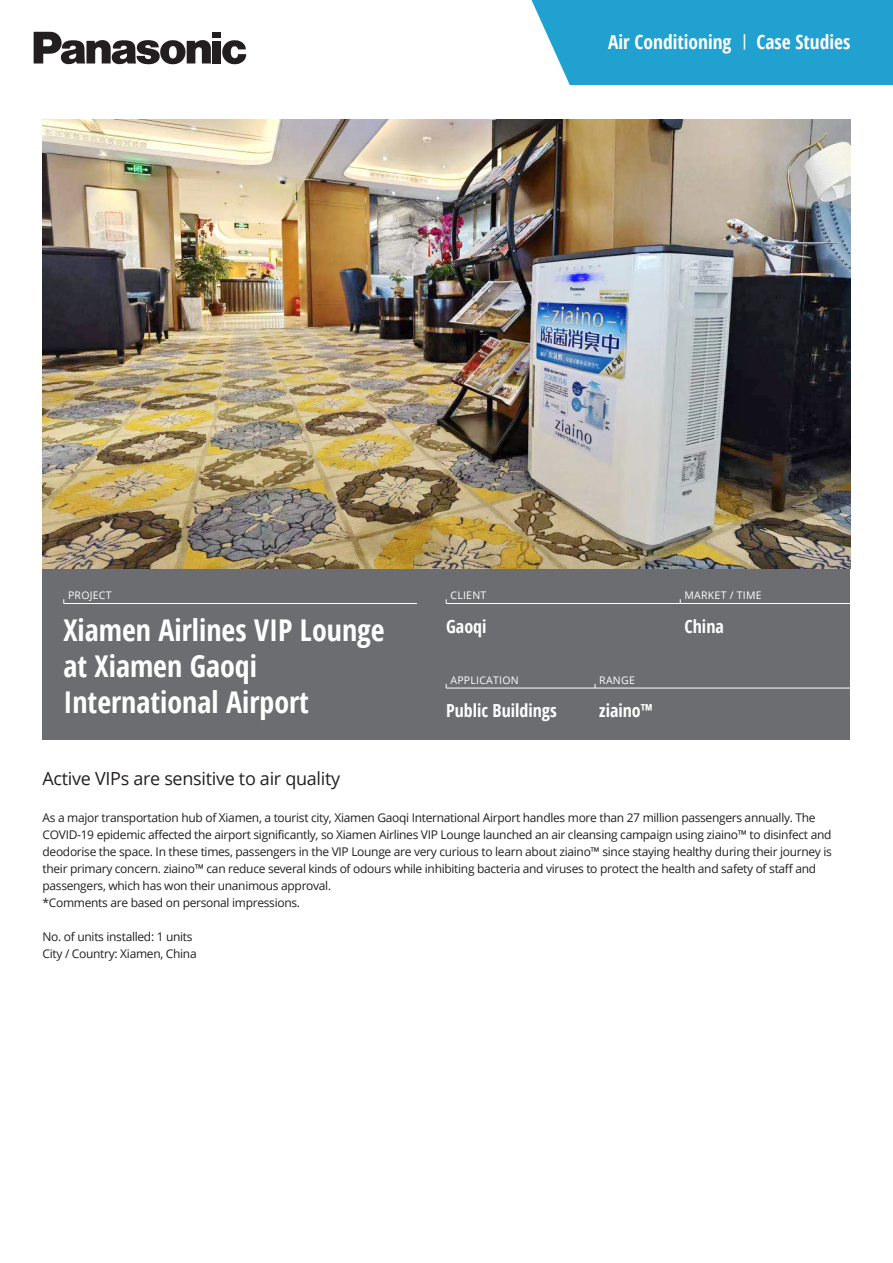
<style>
.page{position:relative;width:893px;height:1263px;background:#fff}
.page>*{position:absolute;margin:0;border:0;box-sizing:border-box;transform-origin:0 0}
.t1{font:700 30px/36px "Open Sans Condensed";color:#fff}
.t2{font:700 condensed 19.5px "Open Sans";color:#fff}
.t3{font:18px "Open Sans";letter-spacing:-.015em;color:#231f20}
.t4{font:700 18px "Open Sans Condensed";color:#fff}
.t5{font:12px/17px "Open Sans";letter-spacing:-.025em;color:#231f20}
.t6{font:10.5px "Open Sans";letter-spacing:.025em;color:#fff}
</style>
<div class="page">
<img style="left:43px;top:119px;width:807px;height:450px">
<div style="left:531px;top:0;width:362px;height:85px;background:#20a1cf"></div>
<svg style="left:222px;top:40px;width:24px;height:24px"></svg>
<div style="left:213px;top:32px;width:8px;height:6px;background:#231f20"></div>
<div style="left:213px;top:41px;width:8px;height:23px;background:#231f20"></div>
<svg style="left:34px;top:32px;width:177px;height:32px"></svg>
<div style="left:43px;top:569px;width:807px;height:170px;background:#6c6d70"></div>
<hr style="left:64px;top:603px;width:353px;height:1px;background:#fff">
<hr style="left:446px;top:603px;width:404px;height:1px;background:#fff">
<hr style="left:446px;top:688px;width:404px;height:1px;background:#fff">
<h2 class="t2" style="left:608px;top:28px;width:244px">Air Conditioning <sup>|</sup> Case Studies</h2>
<p class="t6" style="left:68px;top:588px;width:45px">PROJECT</p>
<p class="t6" style="left:450px;top:588px;width:37px">CLIENT</p>
<h1 class="t1" style="left:63px;top:611px;width:323px">Xiamen Airlines VIP Lounge at Xiamen Gaoqi<br>International Airport</h1>
<h3 class="t4" style="left:446px;top:614px;width:42px">Gaoqi</h3>
<p class="t6" style="left:450px;top:673px;width:70px">APPLICATION</p>
<h3 class="t4" style="left:446px;top:698px;width:112px">Public Buildings</h3>
<p class="t6" style="left:599px;top:673px;width:37px">RANGE</p>
<h3 class="t4" style="left:599px;top:698px;width:55px">ziaino™</h3>
<p class="t6" style="left:684px;top:588px;width:79px">MARKET / TIME</p>
<h3 class="t4" style="left:684px;top:614px;width:41px">China</h3>
<h3 class="t3" style="left:43px;top:766px;width:299px">Active VIPs are sensitive to air quality</h3>
<p class="t5" style="left:43px;top:809px;width:791px">As a major transportation hub of Xiamen, a tourist city, Xiamen Gaoqi International Airport handles more than 27 million passengers annually. The COVID-19 epidemic affected the airport significantly, so Xiamen Airlines VIP Lounge launched an air cleansing campaign using ziaino™ to disinfect and deodorise the space. In these times, passengers in the VIP Lounge are very curious to learn about ziaino™ since staying healthy during their journey is their primary concern. ziaino™ can reduce several kinds of odours while inhibiting bacteria and viruses to protect the health and safety of staff and passengers, which has won their unanimous approval.<br>*Comments are based on personal impressions.</p>
<p class="t5" style="left:43px;top:928px;width:156px">No. of units installed: 1 units<br>City / Country: Xiamen, China</p>
</div>
